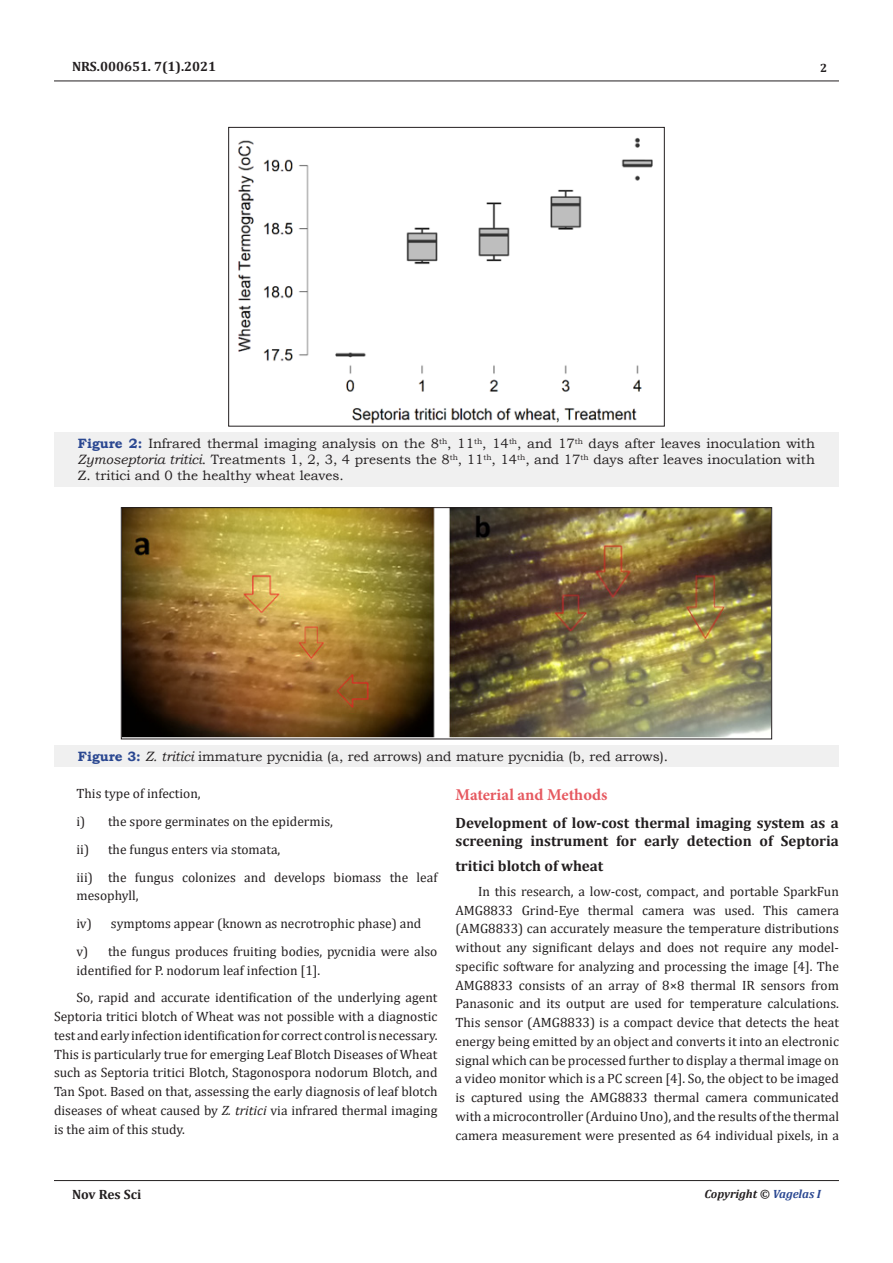
<style>
.page{position:relative;width:893px;height:1263px;background:#fff}
.page>*{position:absolute;margin:0;border:0;box-sizing:border-box;transform-origin:0 0}
.List_Paragraph{font:700 16.5px "Minion Pro";color:#e65960}
.t1{font:700 15px/18.8px "Cambria";color:#231f20}
.t2{font:13.5px/18.8px "Cambria";color:#231f20}
.t3{font:13.5px/16.2px "Bookman Old Style";color:#231f20;text-align:justify}
.t4{font:700 13.5px "Cambria";color:#231f20}
.t5{font:italic 700 12px "Cambria";color:#231f20}
.t6{font:700 12px "Cambria";color:#231f20}
.s1{font-weight:700;color:#2a4791}
.s2{font-style:italic}
.s3{color:#2a4791}
</style>
<div class="page">
<hr style="left:54px;top:81px;width:785px;height:1px;background:#231f20">
<hr style="left:54px;top:1180px;width:785px;height:1px;background:#231f20">
<div style="left:54px;top:432px;width:785px;height:54px;background:#f0f0f0"></div>
<img style="left:238px;top:137px;width:415px;height:287px">
<div style="left:228px;top:127px;width:436px;height:299px;border:1px solid #231f20"></div>
<div style="left:54px;top:745px;width:785px;height:22px;background:#f0f0f0"></div>
<img style="left:123px;top:509px;width:647px;height:228px">
<div style="left:121px;top:507px;width:651px;height:232px;border:1px solid #231f20"></div>
<p class="t4" style="left:72px;top:56px;width:146px">NRS.000651. 7(1).2021</p>
<p class="t6" style="left:820px;top:60px;width:9px">2</p>
<p class="t3" style="left:78px;top:435px;width:738px"><span class="s1">Figure 2:</span> Infrared thermal imaging analysis on the 8<sup>th</sup>, 11<sup>th</sup>, 14<sup>th</sup>, and 17<sup>th</sup> days after leaves inoculation with <span class="s2">Zymoseptoria tritici</span>. Treatments 1, 2, 3, 4 presents the 8<sup>th</sup>, 11<sup>th</sup>, 14<sup>th</sup>, and 17<sup>th</sup> days after leaves inoculation with Z. tritici and 0 the healthy wheat leaves.</p>
<p class="t3" style="left:78px;top:748px;width:592px"><span class="s1">Figure 3:</span> <span class="s2">Z. tritici</span> immature pycnidia (a, red arrows) and mature pycnidia (b, red arrows).</p>
<p class="t2" style="left:76px;top:784px;width:126px">This type of infection,</p>
<p class="t2" style="left:76px;top:812px;width:258px">i) the spore germinates on the epidermis,</p>
<p class="t2" style="left:76px;top:840px;width:205px">ii) the fungus enters via stomata,</p>
<p class="t2" style="left:76px;top:867px;width:362px">iii) the fungus colonizes and develops biomass the leaf mesophyll,</p>
<p class="t2" style="left:76px;top:914px;width:346px">iv) symptoms appear (known as necrotrophic phase) and</p>
<p class="t2" style="left:76px;top:942px;width:362px">v) the fungus produces fruiting bodies, pycnidia were also identified for P. nodorum leaf infection [1].</p>
<p class="t2" style="left:54px;top:988px;width:385px;text-align:justify;text-indent:22px">So, rapid and accurate identification of the underlying agent Septoria tritici blotch of Wheat was not possible with a diagnostic test and early infection identification for correct control is necessary.<br>This is particularly true for emerging Leaf Blotch Diseases of Wheat such as Septoria tritici Blotch, Stagonospora nodorum Blotch, and Tan Spot. Based on that, assessing the early diagnosis of leaf blotch diseases of wheat caused by <span class="s2">Z. tritici</span> via infrared thermal imaging is the aim of this study.</p>
<p class="List_Paragraph" style="left:455px;top:783px;width:154px">Material and Methods</p>
<p class="t1" style="left:455px;top:812px;width:385px">Development of low-cost thermal imaging system as a screening instrument for early detection of Septoria</p>
<p class="t1" style="left:455px;top:856px;width:149px">tritici blotch of wheat</p>
<p class="t2" style="left:455px;top:882px;width:385px;text-align:justify;text-indent:22px">In this research, a low-cost, compact, and portable SparkFun AMG8833 Grind-Eye thermal camera was used. This camera (AMG8833) can accurately measure the temperature distributions without any significant delays and does not require any model&shy;specific software for analyzing and processing the image [4]. The AMG8833 consists of an array of 8×8 thermal IR sensors from Panasonic and its output are used for temperature calculations.<br>This sensor (AMG8833) is a compact device that detects the heat energy being emitted by an object and converts it into an electronic signal which can be processed further to display a thermal image on a video monitor which is a PC screen [4]. So, the object to be imaged is captured using the AMG8833 thermal camera communicated with a microcontroller (Arduino Uno), and the results of the thermal camera measurement were presented as 64 individual pixels, in a</p>
<p class="t4" style="left:72px;top:1185px;width:71px">Nov Res Sci</p>
<p class="t5" style="left:704px;top:1185px;width:118px">Copyright © <span class="s3">Vagelas I</span></p>
</div>
